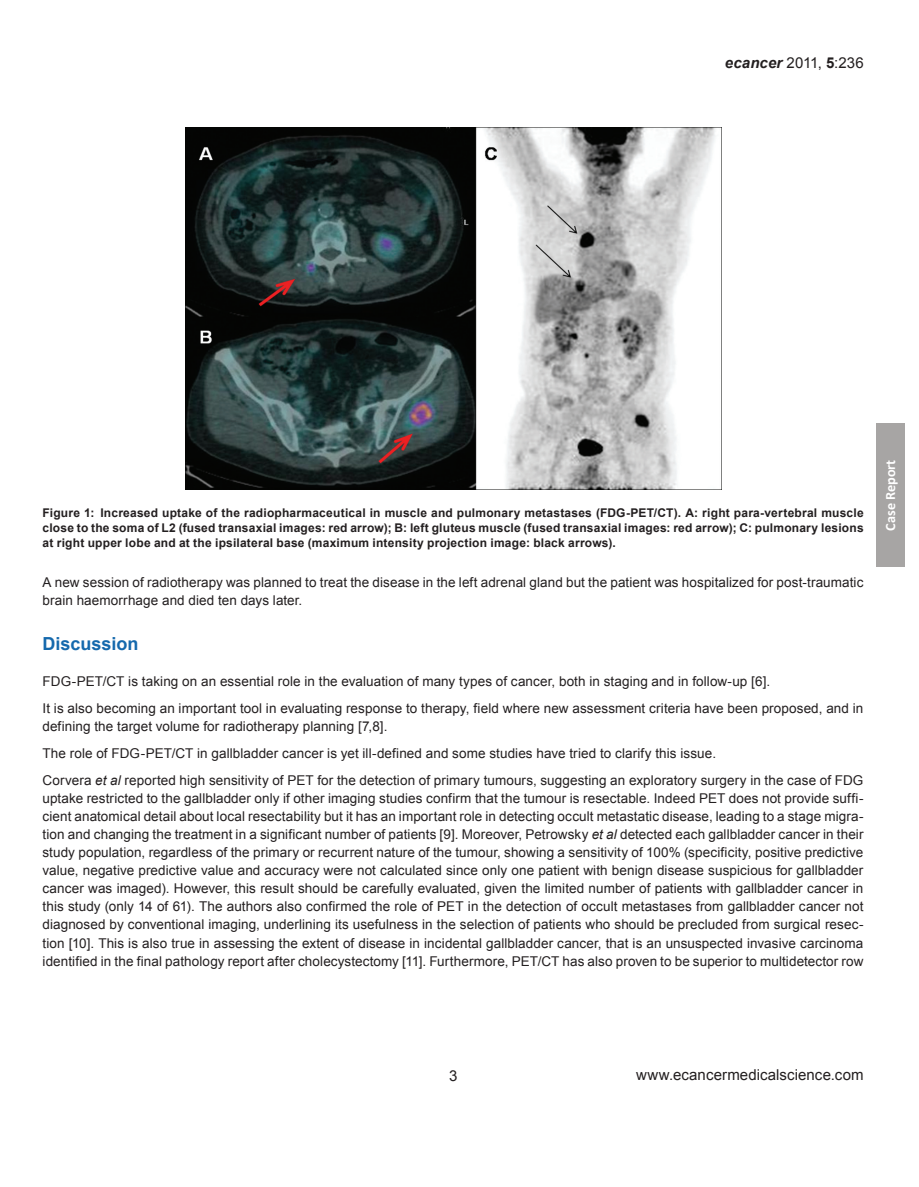
<style>
.page{position:relative;width:919px;height:1187px;background:#fff}
.page>*{position:absolute;margin:0;border:0;box-sizing:border-box;transform-origin:0 0}
.AHead{font:700 18px "Arial";color:#1569ad}
.Drop_Footer{font:15px "Arial";letter-spacing:.005em;color:#231f20}
.LRH{font:15px "Arial";letter-spacing:.005em;color:#231f20}
.Drop_Folio{font:15px "Arial";color:#231f20}
.t1{font:700 14.25px "Calibri";color:#fff}
.TextInd{font:13.5px/18px "Arial";letter-spacing:.005em;color:#231f20}
.Text{font:13.5px "Arial";letter-spacing:.005em;color:#231f20}
.FigCaption{font:700 12px/15px "Arial";letter-spacing:.015em;color:#231f20;text-align:justify}
.s1{font-weight:700;font-style:italic}
.s2{font-weight:700}
.s3{font-style:italic}
</style>
<div class="page">
<div style="left:876px;top:423px;width:28px;height:144px;background:#a7a5a4"></div>
<img style="left:185px;top:128px;width:531px;height:361px">
<p class="LRH" style="left:725px;top:53px;width:140px"><span class="s1">ecancer</span> 2011, <span class="s2">5</span>:236</p>
<p class="FigCaption" style="left:43px;top:505px;width:822px">Figure 1: Increased uptake of the radiopharmaceutical in muscle and pulmonary metastases (FDG-PET/CT). A: right para-vertebral muscle close to the soma of L2 (fused transaxial images: red arrow); B: left gluteus muscle (fused transaxial images: red arrow); C: pulmonary lesions at right upper lobe and at the ipsilateral base (maximum intensity projection image: black arrows).</p>
<p class="TextInd" style="left:43px;top:573px;width:822px">A new session of radiotherapy was planned to treat the disease in the left adrenal gland but the patient was hospitalized for post-traumatic brain haemorrhage and died ten days later.</p>
<p class="AHead" style="left:43px;top:632px;width:97px">Discussion</p>
<p class="Text" style="left:43px;top:672px;width:729px">FDG-PET/CT is taking on an essential role in the evaluation of many types of cancer, both in staging and in follow-up [6].</p>
<p class="TextInd" style="left:43px;top:699px;width:822px">It is also becoming an important tool in evaluating response to therapy, field where new assessment criteria have been proposed, and in defining the target volume for radiotherapy planning [7,8].</p>
<p class="TextInd" style="left:43px;top:744px;width:675px">The role of FDG-PET/CT in gallbladder cancer is yet ill-defined and some studies have tried to clarify this issue.</p>
<p class="TextInd" style="left:43px;top:771px;width:822px;text-align:justify">Corvera <span class="s3">et al</span> reported high sensitivity of PET for the detection of primary tumours, suggesting an exploratory surgery in the case of FDG uptake restricted to the gallbladder only if other imaging studies confirm that the tumour is resectable. Indeed PET does not provide suffi&shy;cient anatomical detail about local resectability but it has an important role in detecting occult metastatic disease, leading to a stage migra&shy;tion and changing the treatment in a significant number of patients [9]. Moreover, Petrowsky <span class="s3">et al</span> detected each gallbladder cancer in their study population, regardless of the primary or recurrent nature of the tumour, showing a sensitivity of 100% (specificity, positive predictive value, negative predictive value and accuracy were not calculated since only one patient with benign disease suspicious for gallbladder cancer was imaged). However, this result should be carefully evaluated, given the limited number of patients with gallbladder cancer in this study (only 14 of 61). The authors also confirmed the role of PET in the detection of occult metastases from gallbladder cancer not diagnosed by conventional imaging, underlining its usefulness in the selection of patients who should be precluded from surgical resec&shy;tion [10]. This is also true in assessing the extent of disease in incidental gallbladder cancer, that is an unsuspected invasive carcinoma identified in the final pathology report after cholecystectomy [11]. Furthermore, PET/CT has also proven to be superior to multidetector row</p>
<p class="t1" style="left:881px;top:530px;width:72px;rotate:-90deg">Case Report</p>
<p class="Drop_Folio" style="left:449px;top:1065px;width:10px">3</p>
<p class="Drop_Footer" style="left:636px;top:1065px;width:229px">www.ecancermedicalscience.com</p>
</div>
